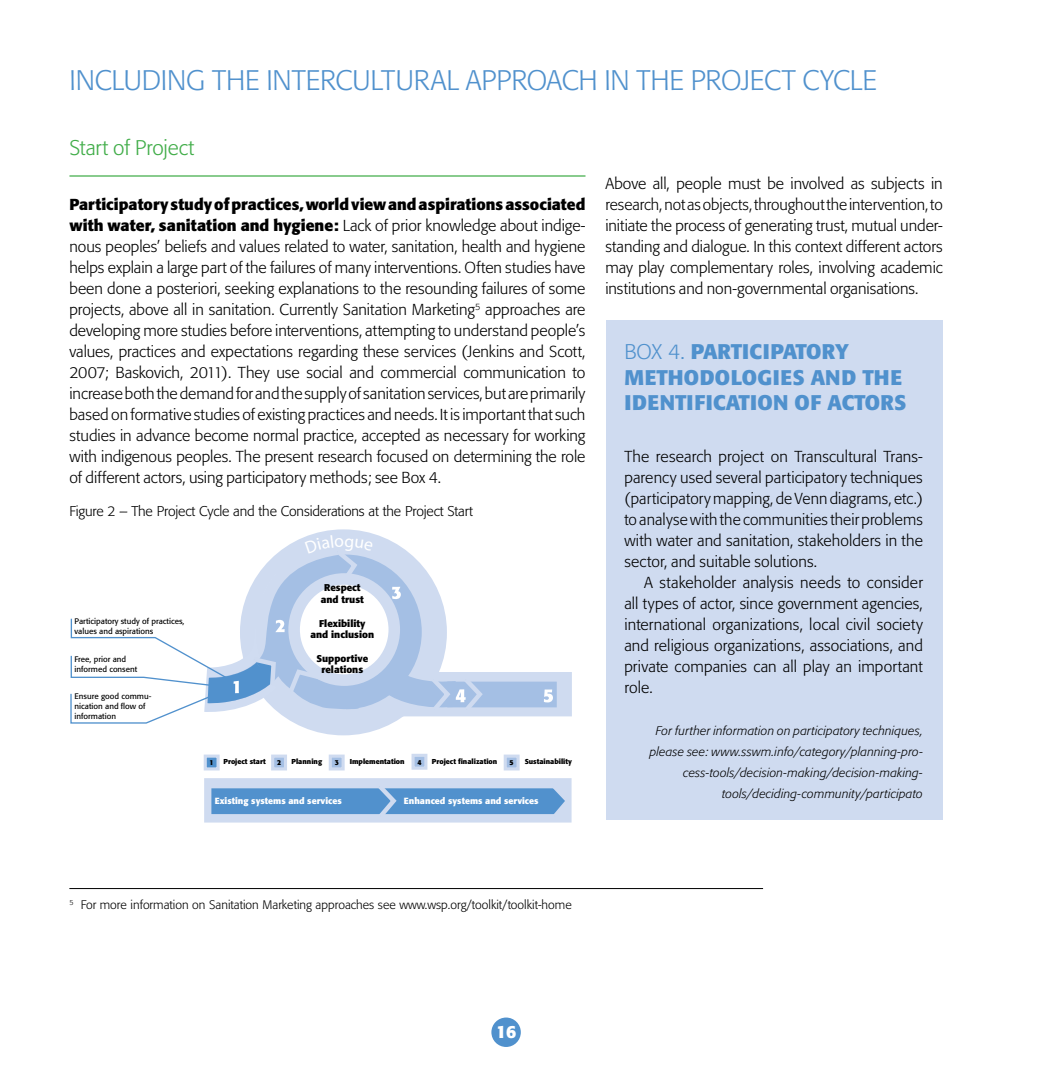
<style>
.page{position:relative;width:1042px;height:1092px;background:#fff}
.page>*{position:absolute;margin:0;border:0;box-sizing:border-box;transform-origin:0 0}
.t1{font:300 28px "Formata";letter-spacing:-.01em;color:#5091cd}
.t2{font:700 21px/25.2px "Formata";letter-spacing:.02em;color:#5091cd}
.t3{font:300 21px "Formata";letter-spacing:-.005em;color:#41ad49}
.t4{font:700 17.5px "Formata";color:#fff}
.t5{font:300 15.75px/21px "Formata";letter-spacing:.005em;color:#000;text-align:justify}
.t6{font:300 14px "Formata";letter-spacing:-.01em;color:#000}
.t7{font:italic 300 12.25px/21px "Formata";letter-spacing:.015em;color:#000;text-align:right}
.t8{font:300 12.25px "Formata";color:#000}
.t9{font:700 9.8px/11.7px "Formata";color:#000;text-align:center}
.t10{font:700 8.92px "Formata";color:#fff}
.t11{font:8.05px/9.6px "Formata";color:#000}
.t12{font:700 7.17px "Formata";color:#000}
.s1{font-weight:700}
.s2{font-weight:300}
</style>
<div class="page">
<div style="left:491px;top:1017px;width:30px;height:29px;background:#5091cd;border-radius:50%"></div>
<div style="left:606px;top:320px;width:336px;height:500px;background:#cfdbf0"></div>
<svg style="left:308px;top:529px;width:71px;height:205px"></svg>
<div style="left:357px;top:672px;width:215px;height:44px;background:#cfdbf0"></div>
<div style="left:447px;top:681px;width:110px;height:26px;background:#a4bfe4"></div>
<svg style="left:544px;top:689px;width:9px;height:13px"></svg>
<div style="left:205px;top:756px;width:13px;height:12px;background:#5191cd"></div>
<div style="left:204px;top:754px;width:16px;height:16px;border:3px solid #cfdbf0"></div>
<div style="left:273px;top:756px;width:12px;height:12px;background:#a4bfe4"></div>
<div style="left:271px;top:754px;width:16px;height:16px;border:3px solid #cfdbf0"></div>
<div style="left:330px;top:756px;width:13px;height:12px;background:#a4bfe4"></div>
<div style="left:329px;top:754px;width:16px;height:16px;border:3px solid #cfdbf0"></div>
<div style="left:413px;top:755px;width:13px;height:13px;background:#a4bfe4"></div>
<div style="left:411px;top:753px;width:16px;height:16px;border:3px solid #cfdbf0"></div>
<div style="left:505px;top:756px;width:13px;height:12px;background:#a4bfe4"></div>
<div style="left:504px;top:754px;width:15px;height:16px;border:3px solid #cfdbf0"></div>
<div style="left:204px;top:778px;width:367px;height:44px;background:#cfdbf0"></div>
<div style="left:211px;top:788px;width:345px;height:26px;background:#5191cd"></div>
<svg style="left:373px;top:788px;width:26px;height:27px"></svg>
<svg style="left:548px;top:779px;width:24px;height:43px"></svg>
<hr style="left:69px;top:888px;width:694px;height:1px;background:#000">
<hr style="left:69px;top:175px;width:516px;height:2px;background:#41ad49">
<svg style="left:70px;top:535px;width:416px;height:194px"></svg>
<h1 class="t1" style="left:69px;top:64px;width:809px">INCLUDING THE INTERCULTURAL APPROACH IN THE PROJECT CYCLE</h1>
<h2 class="t3" style="left:69px;top:135px;width:126px">Start of Project</h2>
<p class="t5" style="left:69px;top:194px;width:517px"><span class="s1">Participatory study of practices, world view and aspirations associated with water, sanitation and hygiene:</span> Lack of prior knowledge about indige&shy;nous peoples’ beliefs and values related to water, sanitation, health and hygiene helps explain a large part of the failures of many interventions. Often studies have been done a posteriori, seeking explanations to the resounding failures of some projects, above all in sanitation. Currently Sanitation Marketing<sup>5</sup> approaches are developing more studies before interventions, attempting to understand people’s values, practices and expectations regarding these services (Jenkins and Scott, 2007; Baskovich, 2011). They use social and commercial communication to increase both the demand for and the supply of sanitation services, but are primarily based on formative studies of existing practices and needs. It is important that such studies in advance become normal practice, accepted as necessary for working with indigenous peoples. The present research focused on determining the role of different actors, using participatory methods; see Box 4.</p>
<p class="t6" style="left:69px;top:503px;width:405px">Figure 2 – The Project Cycle and the Considerations at the Project Start</p>
<p class="t11" style="left:75px;top:616px;width:111px">Participatory study of practices, values and aspirations</p>
<p class="t11" style="left:75px;top:654px;width:64px">Free, prior and informed consent</p>
<p class="t11" style="left:75px;top:691px;width:78px">Ensure good commu&shy;nication and flow of information</p>
<p class="t9" style="left:321px;top:582px;width:45px">Respect and trust</p>
<p class="t9" style="left:310px;top:617px;width:65px">Flexibility and inclusion</p>
<p class="t9" style="left:316px;top:652px;width:53px">Supportive relations</p>
<p class="t12" style="left:210px;top:758px;width:6px">1</p>
<p class="t12" style="left:223px;top:757px;width:44px">Project start</p>
<p class="t12" style="left:277px;top:758px;width:6px">2</p>
<p class="t12" style="left:291px;top:757px;width:32px">Planning</p>
<p class="t12" style="left:335px;top:758px;width:6px">3</p>
<p class="t12" style="left:350px;top:757px;width:56px">Implementation</p>
<p class="t12" style="left:417px;top:757px;width:6px">4</p>
<p class="t12" style="left:432px;top:756px;width:67px">Project finalization</p>
<p class="t12" style="left:509px;top:758px;width:6px">5</p>
<p class="t12" style="left:525px;top:757px;width:49px">Sustainability</p>
<p class="t10" style="left:215px;top:795px;width:129px">Existing systems and services</p>
<p class="t10" style="left:404px;top:795px;width:136px">Enhanced systems and services</p>
<p class="t5" style="left:605px;top:173px;width:339px">Above all, people must be involved as subjects in research, not as objects, throughout the intervention, to initiate the process of generating trust, mutual under&shy;standing and dialogue. In this context different actors may play complementary roles, involving academic institutions and non-governmental organisations.</p>
<h2 class="t2" style="left:624px;top:339px;width:283px"><span class="s2">BOX 4.</span> PARTICIPATORY<br>METHODOLOGIES AND THE<br>IDENTIFICATION OF ACTORS</h2>
<p class="t5" style="left:624px;top:446px;width:300px">The research project on Transcultural Trans&shy;parency used several participatory techniques (participatory mapping, de Venn diagrams, etc.) to analyse with the communities their problems with water and sanitation, stakeholders in the sector, and suitable solutions.</p>
<p class="t5" style="left:624px;top:572px;width:300px;text-indent:20px">A stakeholder analysis needs to consider all types of actor, since government agencies, international organizations, local civil society and religious organizations, associations, and private companies can all play an important role.</p>
<p class="t7" style="left:650px;top:720px;width:275px">For further information on participatory techniques, please see: www.sswm.info/category/planning-pro&shy;cess-tools/decision-making/decision-making&shy;tools/deciding-community/participato</p>
<p class="t8" style="left:69px;top:897px;width:504px"><sup>5</sup> For more information on Sanitation Marketing approaches see www.wsp.org/toolkit/toolkit-home</p>
<p class="t4" style="left:496px;top:1020px;width:22px">16</p>
</div>
